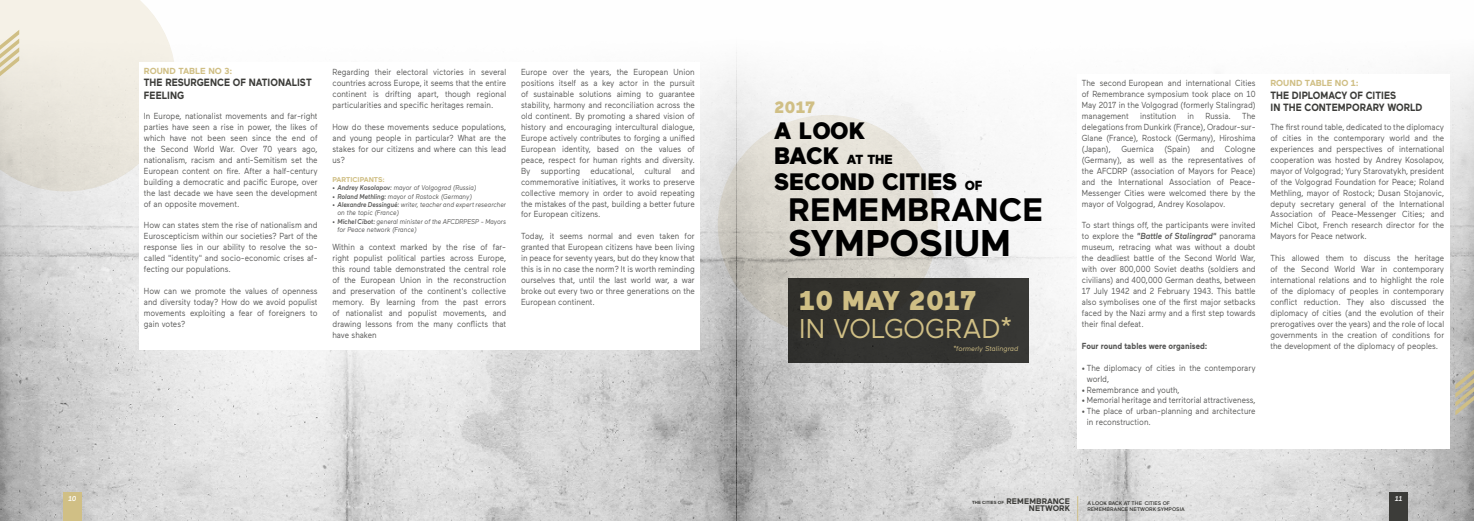
<style>
.page{position:relative;width:1474px;height:521px;background:#fff}
.page>*{position:absolute;margin:0;border:0;box-sizing:border-box;transform-origin:0 0}
.t1{font:700 37.1px "Maax";color:#000}
.t2{font:700 32.38px "Maax";color:#000}
.t3{font:27.12px "Maax";color:#d0bf85}
.t4{font:900 27.12px "Maax";color:#d0bf85}
.t5{font:900 23.71px "Maax";color:#000}
.t6{font:900 16.45px "Maax";color:#d0bf85}
.t7{font:900 13.12px "Maax";color:#000}
.t8{font:700 10.5px/12.6px "Maax";color:#3c3c39;scale:.9 1}
.t9{font:8.75px/10.9px "Maax";color:#575756;text-align:justify;scale:.9 1}
.t10{font:700 8.75px "Maax";color:#575756;scale:.9 1}
.t11{font:700 8.75px "Maax";color:#d0bf85}
.t12{font:700 8.05px "Maax";color:#3c3c39}
.t13{font:italic 7px/8.4px "Maax";color:#575756;scale:.9 1}
.t14{font:italic 7px "Maax";color:#d0bf85}
.t15{font:700 7px "Maax";color:#d0bf85}
.t16{font:italic 500 7px "Maax";color:#fff}
.t17{font:500 5.25px/6.3px "Maax";color:#3c3c39}
.t18{font:700 4.46px "Maax";color:#3c3c39}
.s1{font-style:normal}
.s2{font-weight:500}
.s3{font-size:23.71px}
.s4{font-size:13.12px}
.s5{font-weight:500;font-style:italic}
.s6{font-size:8.05px}
</style>
<div class="page">
<img style="left:0;top:52px;width:1473px;height:469px">
<svg style="left:0;top:0;width:176px;height:191px;background:#ece8df"></svg>
<svg style="left:717px;top:115px;width:220px;height:220px;background:#d9d6cd"></svg>
<div style="left:788px;top:278px;width:241px;height:84px;background:#333330"></div>
<div style="left:139px;top:62px;width:560px;height:288px;background:#fff"></div>
<div style="left:1076px;top:74px;width:373px;height:375px;background:#fff"></div>
<div style="left:1389px;top:492px;width:18px;height:29px;background:#3c3c39"></div>
<svg style="left:1077px;top:496px;width:1px;height:25px"></svg>
<svg style="left:1455px;top:347px;width:18px;height:68px"></svg>
<div style="left:63px;top:492px;width:19px;height:29px;background:#d0bf85"></div>
<svg style="left:0;top:30px;width:19px;height:46px"></svg>
<p class="t16" style="left:68px;top:495px;width:10px">10</p>
<p class="t11" style="left:144px;top:66px;width:90px">ROUND TABLE NO 3:</p>
<p class="t8" style="left:144px;top:77px;width:188px">THE RESURGENCE OF NATIONALIST<br>FEELING</p>
<p class="t9" style="left:144px;top:111px;width:194px">In Europe, nationalist movements and far-right parties have seen a rise in power, the likes of which have not been seen since the end of the Second World War. Over 70 years ago, nationalism, racism and anti-Semitism set the European content on fire. After a half-century building a democratic and pacific Europe, over the last decade we have seen the development of an opposite movement.</p>
<p class="t9" style="left:144px;top:220px;width:194px">How can states stem the rise of nationalism and Euroscepticism within our societies? Part of the response lies in our ability to resolve the so&shy;called "identity" and socio-economic crises af&shy;fecting our populations.</p>
<p class="t9" style="left:144px;top:286px;width:194px">How can we promote the values of openness and diversity today? How do we avoid populist movements exploiting a fear of foreigners to gain votes?</p>
<p class="t9" style="left:332px;top:67px;width:194px">Regarding their electoral victories in several countries across Europe, it seems that the entire continent is drifting apart, though regional particularities and specific heritages remain.</p>
<p class="t9" style="left:332px;top:122px;width:194px">How do these movements seduce populations, and young people in particular? What are the stakes for our citizens and where can this lead us?</p>
<p class="t15" style="left:332px;top:175px;width:54px">PARTICIPANTS:</p>
<p class="t13" style="left:332px;top:184px;width:161px"><span class="s1">•</span> <span class="s2">Andrey Kosolapov:</span> mayor of Volgograd (Russia)</p>
<p class="t13" style="left:332px;top:192px;width:156px"><span class="s1">•</span> <span class="s2">Roland Methling:</span> mayor of Rostock (Germany)</p>
<p class="t13" style="left:337px;top:200px;width:189px;text-indent:-5px"><span class="s1">•</span> <span class="s2">Alexandre Dessingué:</span> writer, teacher and expert researcher on the topic (France)</p>
<p class="t13" style="left:337px;top:217px;width:189px;text-indent:-5px"><span class="s1">•</span> <span class="s2">Michel Cibot:</span> general minister of the AFCDRPESP - Mayors for Peace network (France)</p>
<p class="t9" style="left:332px;top:242px;width:194px">Within a context marked by the rise of far&shy;right populist political parties across Europe, this round table demonstrated the central role of the European Union in the reconstruction and preservation of the continent's collective memory. By learning from the past errors of nationalist and populist movements, and drawing lessons from the many conflicts that have shaken</p>
<p class="t9" style="left:521px;top:67px;width:194px">Europe over the years, the European Union positions itself as a key actor in the pursuit of sustainable solutions aiming to guarantee stability, harmony and reconciliation across the old continent. By promoting a shared vision of history and encouraging intercultural dialogue, Europe actively contributes to forging a unified European identity, based on the values of peace, respect for human rights and diversity.<br>By supporting educational, cultural and commemorative initiatives, it works to preserve collective memory in order to avoid repeating the mistakes of the past, building a better future for European citizens.</p>
<p class="t9" style="left:521px;top:231px;width:194px">Today, it seems normal and even taken for granted that European citizens have been living in peace for seventy years, but do they know that this is in no case the norm? It is worth reminding ourselves that, until the last world war, a war broke out every two or three generations on the European continent.</p>
<h3 class="t6" style="left:774px;top:98px;width:42px">2017</h3>
<h3 class="t5" style="left:774px;top:117px;width:93px">A LOOK</h3>
<h3 class="t7" style="left:774px;top:152px;width:120px"><span class="s3">BACK</span> AT THE</h3>
<h3 class="t5" style="left:774px;top:168px;width:210px">SECOND CITIES <span class="s4">OF</span></h3>
<h2 class="t2" style="left:788px;top:192px;width:257px">REMEMBRANCE</h2>
<h1 class="t1" style="left:788px;top:223px;width:224px">SYMPOSIUM</h1>
<h3 class="t4" style="left:799px;top:285px;width:178px">10 MAY 2017</h3>
<h3 class="t3" style="left:799px;top:314px;width:215px">IN VOLGOGRAD*</h3>
<p class="t14" style="left:953px;top:345px;width:67px">*formerly Stalingrad</p>
<p class="t9" style="left:1081px;top:78px;width:194px">The second European and international Cities of Remembrance symposium took place on 10<br>May 2017 in the Volgograd (formerly Stalingrad) management</p>
<p class="t9" style="left:1140px;top:111px;width:42px">institution</p>
<p class="t9" style="left:1187px;top:111px;width:9px">in</p>
<p class="t9" style="left:1205px;top:111px;width:30px">Russia.</p>
<p class="t9" style="left:1081px;top:111px;width:194px;text-indent:160px">The delegations from Dunkirk (France), Oradour-sur-Glane (France), Rostock (Germany), Hiroshima (Japan), Guernica (Spain) and Cologne (Germany), as well as the representatives of the AFCDRP (association of Mayors for Peace) and the International Association of Peace-Messenger Cities were welcomed there by the mayor of Volgograd, Andrey Kosolapov.</p>
<p class="t9" style="left:1081px;top:220px;width:194px">To start things off, the participants were invited to explore the <span class="s5">"Battle of Stalingrad"</span> panorama museum, retracing what was without a doubt the deadliest battle of the Second World War, with over 800,000 Soviet deaths (soldiers and civilians) and 400,000 German deaths, between 17 July 1942 and 2 February 1943. This battle also symbolises one of the first major setbacks faced by the Nazi army and a first step towards their final defeat.</p>
<p class="t10" style="left:1081px;top:341px;width:141px">Four round tables were organised:</p>
<p class="t9" style="left:1086px;top:362px;width:189px;text-indent:-5px">• The diplomacy of cities in the contemporary world,</p>
<p class="t9" style="left:1081px;top:384px;width:110px">• Remembrance and youth,</p>
<p class="t9" style="left:1081px;top:395px;width:194px">• Memorial heritage and territorial attractiveness,</p>
<p class="t9" style="left:1086px;top:406px;width:189px;text-indent:-5px">• The place of urban-planning and architecture in reconstruction.</p>
<p class="t11" style="left:1270px;top:78px;width:90px">ROUND TABLE NO 1:</p>
<p class="t8" style="left:1270px;top:89px;width:170px">THE DIPLOMACY OF CITIES<br>IN THE CONTEMPORARY WORLD</p>
<p class="t9" style="left:1270px;top:122px;width:194px">The first round table, dedicated to the diplomacy of cities in the contemporary world and the experiences and perspectives of international cooperation was hosted by Andrey Kosolapov, mayor of Volgograd; Yury Starovatykh, president of the Volgograd Foundation for Peace; Roland Methling, mayor of Rostock; Dusan Stojanovic, deputy secretary general of the International Association of Peace-Messenger Cities; and Michel Cibot, French research director for the Mayors for Peace network.</p>
<p class="t9" style="left:1270px;top:253px;width:194px">This allowed them to discuss the heritage of the Second World War in contemporary international relations and to highlight the role of the diplomacy of peoples in contemporary conflict reduction. They also discussed the diplomacy of cities (and the evolution of their prerogatives over the years) and the role of local governments in the creation of conditions for the development of the diplomacy of peoples.</p>
<p class="t18" style="left:972px;top:500px;width:99px">THE CITIES OF <span class="s6">REMEMBRANCE</span></p>
<p class="t12" style="left:1028px;top:504px;width:43px">NETWORK</p>
<p class="t17" style="left:1087px;top:500px;width:99px">A LOOK BACK AT THE CITIES OF<br>REMEMBRANCE NETWORK SYMPOSIA</p>
<p class="t16" style="left:1394px;top:495px;width:9px">11</p>
</div>
